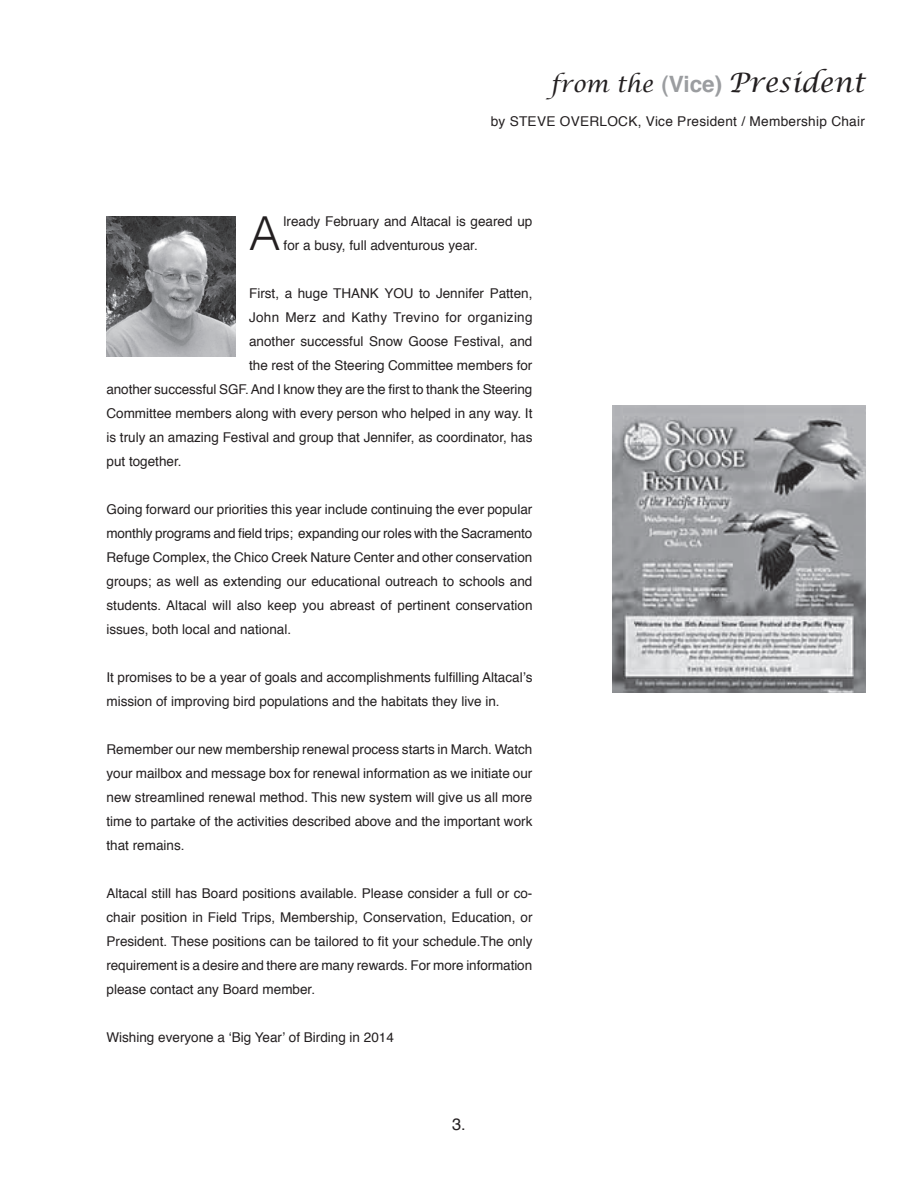
<style>
.page{position:relative;width:918px;height:1188px;background:#fff}
.page>*{position:absolute;margin:0;border:0;box-sizing:border-box;transform-origin:0 0}
.t1{font:300 46.8px "Helvetica";color:#231f20}
.t2{font:italic 27px "Lucida Calligraphy";color:#231f20}
.t3{font:16.5px "Helvetica";color:#231f20}
.t4{font:13.5px/24px "Helvetica";color:#231f20;text-align:justify}
.t5{font:13.5px "Helvetica";letter-spacing:.02em;color:#231f20}
.s1{font-size:22.5px}
.s2{font-family:"Helvetica";font-weight:700;font-style:normal;font-size:22.5px;color:#9b9da0}
</style>
<div class="page">
<img style="left:106px;top:216px;width:130px;height:140px">
<img style="left:612px;top:405px;width:253px;height:288px">
<h2 class="t2" style="left:551px;top:66px;width:316px"><span class="s1">from the</span> <span class="s2">(Vice)</span> President</h2>
<p class="t5" style="left:491px;top:111px;width:376px">by STEVE OVERLOCK, Vice President / Membership Chair</p>
<h1 class="t1" style="left:249px;top:204px;width:33px">A</h1>
<p class="t4" style="left:284px;top:210px;width:250px">lready February and Altacal is geared up for a busy, full adventurous year.</p>
<p class="t4" style="left:249px;top:282px;width:285px">First, a huge THANK YOU to Jennifer Patten,</p>
<p class="t5" style="left:249px;top:307px;width:285px">John Merz and Kathy Trevino for organizing</p>
<p class="t4" style="left:249px;top:330px;width:285px">another successful Snow Goose Festival, and</p>
<p class="t4" style="left:249px;top:354px;width:285px">the rest of the Steering Committee members for</p>
<p class="t4" style="left:106px;top:378px;width:427px">another successful SGF. And I know they are the first to thank the Steering</p>
<p class="t4" style="left:106px;top:402px;width:428px">Committee members along with every person who helped in any way. It</p>
<p class="t4" style="left:106px;top:426px;width:427px">is truly an amazing Festival and group that Jennifer, as coordinator, has</p>
<p class="t4" style="left:106px;top:450px;width:77px">put together.</p>
<p class="t4" style="left:106px;top:498px;width:428px">Going forward our priorities this year include continuing the ever popular monthly programs and field trips; expanding our roles with the Sacramento Refuge Complex, the Chico Creek Nature Center and other conservation groups; as well as extending our educational outreach to schools and students. Altacal will also keep you abreast of pertinent conservation issues, both local and national.</p>
<p class="t4" style="left:106px;top:666px;width:427px">It promises to be a year of goals and accomplishments fulfilling Altacal’s mission of improving bird populations and the habitats they live in.</p>
<p class="t4" style="left:106px;top:738px;width:427px">Remember our new membership renewal process starts in March. Watch your mailbox and message box for renewal information as we initiate our new streamlined renewal method. This new system will give us all more time to partake of the activities described above and the important work that remains.</p>
<p class="t4" style="left:106px;top:882px;width:427px">Altacal still has Board positions available. Please consider a full or co&shy;chair position in Field Trips, Membership, Conservation, Education, or President. These positions can be tailored to fit your schedule.The only requirement is a desire and there are many rewards. For more information please contact any Board member.</p>
<p class="t4" style="left:106px;top:1026px;width:289px">Wishing everyone a ‘Big Year’ of Birding in 2014</p>
<p class="t3" style="left:452px;top:1111px;width:15px">3.</p>
</div>
